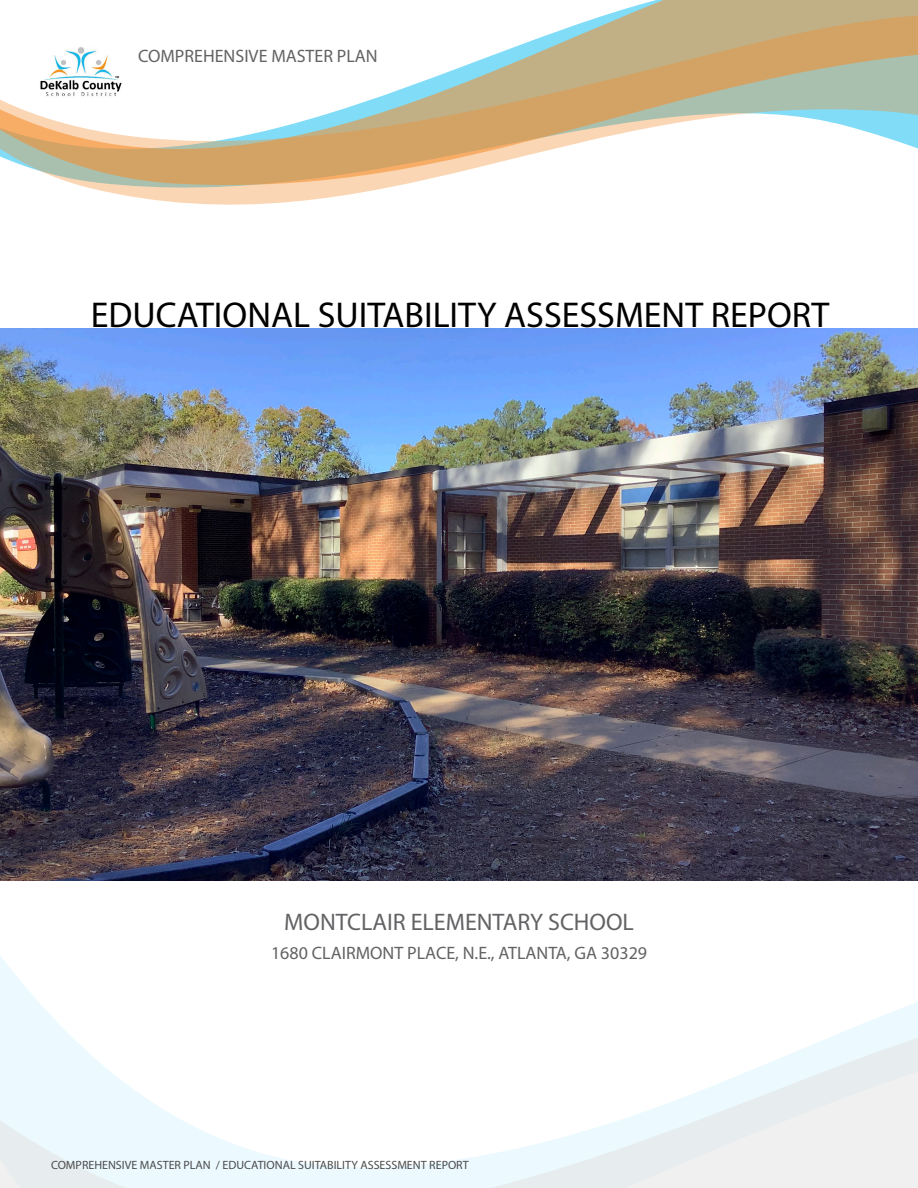
<style>
.page{position:relative;width:918px;height:1188px;background:#fff}
.page>*{position:absolute;margin:0;border:0;box-sizing:border-box;transform-origin:0 0}
.t1{font:36px "Myriad Pro";color:#000}
.t2{font:24px "Myriad Pro";color:#636366}
.t3{font:18px "Myriad Pro";color:#636366}
.t4{font:12px "Myriad Pro";color:#4b4c4d}
</style>
<div class="page">
<svg style="left:0;top:0;width:918px;height:205px"></svg>
<svg style="left:0;top:956px;width:918px;height:232px"></svg>
<img style="left:0;top:328px;width:918px;height:553px">
<p class="t3" style="left:138px;top:45px;width:241px">COMPREHENSIVE MASTER PLAN</p>
<p class="t1" style="left:91px;top:292px;width:740px">EDUCATIONAL SUITABILITY ASSESSMENT REPORT</p>
<p class="t2" style="left:284px;top:907px;width:351px">MONTCLAIR ELEMENTARY SCHOOL</p>
<p class="t3" style="left:271px;top:942px;width:378px">1680 CLAIRMONT PLACE, N.E., ATLANTA, GA 30329</p>
<p class="t4" style="left:51px;top:1157px;width:419px">COMPREHENSIVE MASTER PLAN / EDUCATIONAL SUITABILITY ASSESSMENT REPORT</p>
</div>
